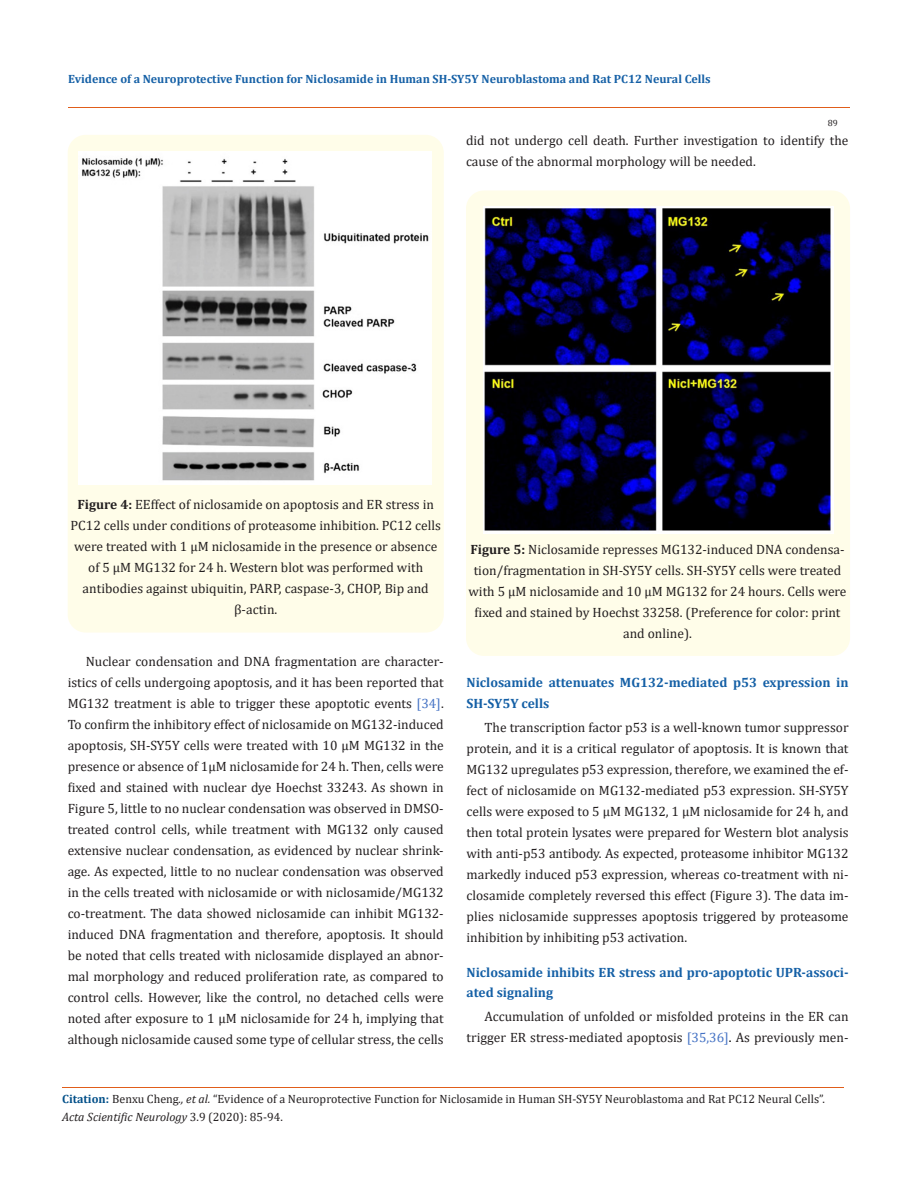
<style>
.page{position:relative;width:917px;height:1188px;background:#fff}
.page>*{position:absolute;margin:0;border:0;box-sizing:border-box;transform-origin:0 0}
.List_Paragraph{font:13.5px/21px "Cambria";color:#231f20;text-align:center}
.List_Paragraph-2{font:700 13.5px/21px "Cambria";color:#1560a6}
.t1{font:12px/18px "Cambria";color:#231f20}
.t2{font:700 12px "Cambria";color:#1560a6}
.t3{font:9px "Cambria";color:#231f20}
.s1{font-weight:700}
.s2{color:#4472c4}
.s3{color:#000}
.s4{font-weight:700;color:#035089}
.s5{font-style:italic}
</style>
<div class="page">
<div style="left:68px;top:135px;width:376px;height:498px;background:#fffde9;border-radius:18px"></div>
<img style="left:79px;top:151px;width:352px;height:333px">
<div style="left:466px;top:190px;width:384px;height:466px;background:#fffde9;border-radius:18px"></div>
<img style="left:483px;top:207px;width:350px;height:326px">
<hr style="left:68px;top:108px;width:782px;height:1px;background:#e05d1a">
<hr style="left:62px;top:1087px;width:782px;height:1px;background:#e05d1a">
<p class="t2" style="left:68px;top:70px;width:644px">Evidence of a Neuroprotective Function for Niclosamide in Human SH-SY5Y Neuroblastoma and Rat PC12 Neural Cells</p>
<p class="t3" style="left:827px;top:118px;width:11px">89</p>
<p class="List_Paragraph" style="left:466px;top:130px;width:384px;text-align:left">did not undergo cell death. Further investigation to identify the cause of the abnormal morphology will be needed.</p>
<p class="List_Paragraph" style="left:71px;top:493px;width:372px"><span class="s1">Figure 4:</span> EEffect of niclosamide on apoptosis and ER stress in PC12 cells under conditions of proteasome inhibition. PC12 cells were treated with 1 μM niclosamide in the presence or absence of 5 μM MG132 for 24 h. Western blot was performed with antibodies against ubiquitin, PARP, caspase-3, CHOP, Bip and β-actin.</p>
<p class="List_Paragraph" style="left:68px;top:651px;width:377px;text-align:justify;text-indent:18px">Nuclear condensation and DNA fragmentation are character&shy;istics of cells undergoing apoptosis, and it has been reported that MG132 treatment is able to trigger these apoptotic events <span class="s2">[34]</span>.<br>To confirm the inhibitory effect of niclosamide on MG132-induced apoptosis, SH-SY5Y cells were treated with 10 µM MG132 in the presence or absence of 1µM niclosamide for 24 h. Then, cells were fixed and stained with nuclear dye Hoechst 33243. As shown in Figure 5, little to no nuclear condensation was observed in DMSO&shy;treated control cells, while treatment with MG132 only caused extensive nuclear condensation, as evidenced by nuclear shrink&shy;age. As expected, little to no nuclear condensation was observed in the cells treated with niclosamide or with niclosamide/MG132 co-treatment. The data showed niclosamide can inhibit MG132- induced DNA fragmentation and therefore, apoptosis. It should be noted that cells treated with niclosamide displayed an abnor&shy;mal morphology and reduced proliferation rate, as compared to control cells. However, like the control, no detached cells were noted after exposure to 1 µM niclosamide for 24 h, implying that although niclosamide caused some type of cellular stress, the cells</p>
<p class="List_Paragraph" style="left:468px;top:539px;width:379px"><span class="s1">Figure 5:</span> Niclosamide represses MG132-induced DNA condensa&shy;tion/fragmentation in SH-SY5Y cells. SH-SY5Y cells were treated with 5 µM niclosamide and 10 µM MG132 for 24 hours. Cells were fixed and stained by Hoechst 33258. (Preference for color: print and online).</p>
<p class="List_Paragraph-2" style="left:466px;top:671px;width:383px">Niclosamide attenuates MG132-mediated p53 expression in<br>SH-SY5Y cells</p>
<p class="List_Paragraph" style="left:466px;top:716px;width:383px;text-align:justify;text-indent:18px">The transcription factor p53 is a well-known tumor suppressor protein, and it is a critical regulator of apoptosis. It is known that MG132 upregulates p53 expression, therefore, we examined the ef&shy;fect of niclosamide on MG132-mediated p53 expression. SH-SY5Y cells were exposed to 5 µM MG132, 1 µM niclosamide for 24 h, and then total protein lysates were prepared for Western blot analysis with anti-p53 antibody. As expected, proteasome inhibitor MG132 markedly induced p53 expression, whereas co-treatment with ni&shy;closamide completely reversed this effect (Figure 3). The data im&shy;plies niclosamide suppresses apoptosis triggered by proteasome inhibition by inhibiting p53 activation.</p>
<p class="List_Paragraph-2" style="left:466px;top:962px;width:383px;line-height:20.2px">Niclosamide inhibits ER stress and pro-apoptotic UPR-associ&shy;ated signaling</p>
<p class="List_Paragraph" style="left:466px;top:1006px;width:383px;text-align:right">Accumulation of unfolded or misfolded proteins in the ER can trigger ER stress-mediated apoptosis <span class="s2">[35,36]</span><span class="s3">.</span> As previously men-</p>
<p class="t1" style="left:62px;top:1090px;width:764px"><span class="s4">Citation:</span> Benxu Cheng<span class="s5">., et al.</span> “Evidence of a Neuroprotective Function for Niclosamide in Human SH-SY5Y Neuroblastoma and Rat PC12 Neural Cells”.<br><span class="s5">Acta Scientific Neurology</span> 3.9 (2020): 85-94.</p>
</div>
